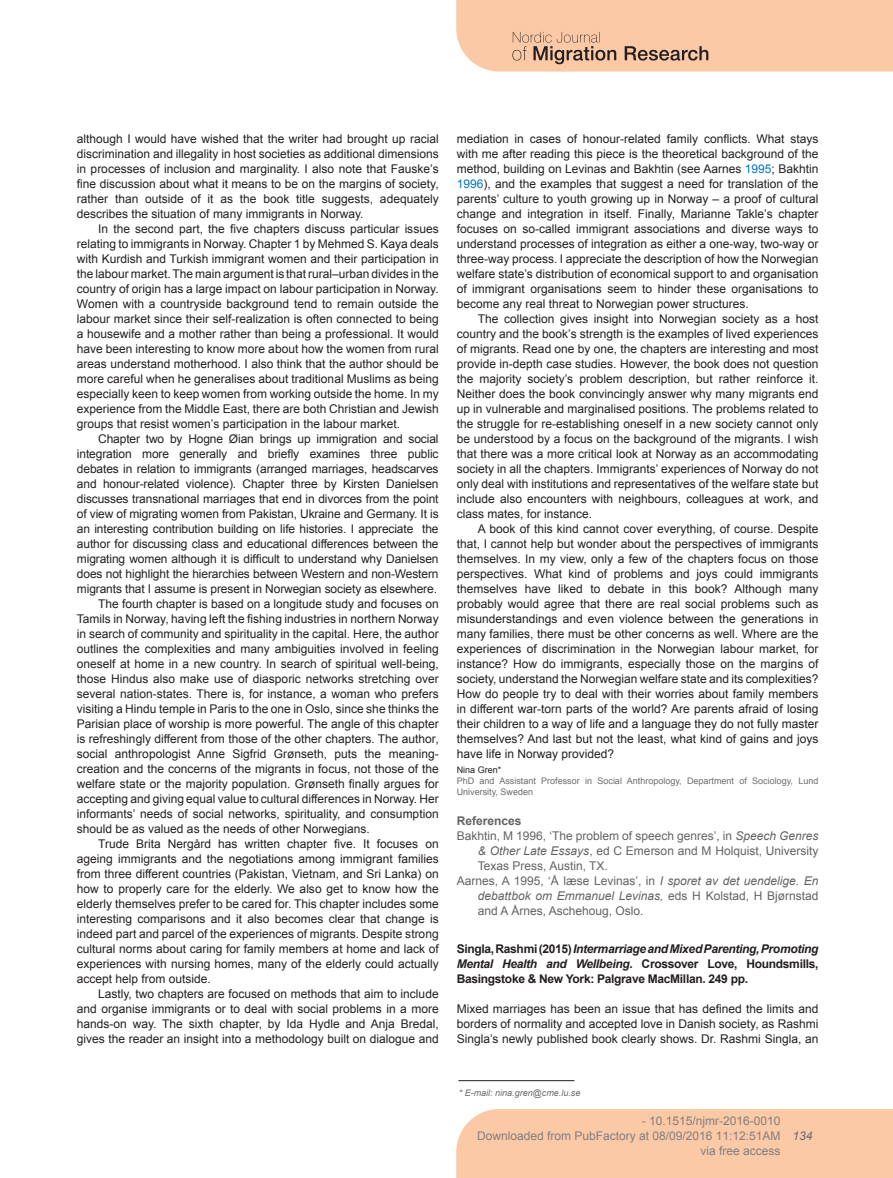
<style>
.page{position:relative;width:893px;height:1178px;background:#fff}
.page>*{position:absolute;margin:0;border:0;box-sizing:border-box;transform-origin:0 0}
.Normaali{font:12px/15px "Arial";color:#231f20;text-align:justify}
.Normaali-2{font:700 12px/15px "Arial";letter-spacing:-.025em;color:#231f20;text-align:justify}
.Normaali-3{font:12px/15px "Arial";color:#636366;text-align:justify}
.Vain_tekstinä{font:12px/15px "Arial";color:#636366;text-align:justify}
.t1{font:12px/15px "Arial";color:#808080;text-align:right}
.Normaali-4{font:700 12px "Arial";color:#636366}
.t2{font:italic 12px "Arial";color:#6c6d70}
.Normaali-5{font:9px/10.8px "Arial";color:#6c6d70}
.t3{font:italic 9px "Arial";color:#6c6d70}
.Normaali-6{font:9px "Arial";color:#231f20}
.s1{color:#0073bd}
.s2{font-style:italic}
</style>
<div class="page">
<div style="left:456px;top:1109px;width:437px;height:69px;background:#fcc9a6"></div>
<svg style="left:456px;top:0;width:437px;height:72px;background:#f4c4a3"></svg>
<hr style="left:458px;top:1080px;width:116px;height:1px;background:#231f20">
<p class="Normaali" style="left:77px;top:131px;width:363px">although I would have wished that the writer had brought up racial discrimination and illegality in host societies as additional dimensions in processes of inclusion and marginality. I also note that Fauske’s fine discussion about what it means to be on the margins of society, rather than outside of it as the book title suggests, adequately describes the situation of many immigrants in Norway.</p>
<p class="Normaali" style="left:77px;top:221px;width:363px;text-indent:21px">In the second part, the five chapters discuss particular issues relating to immigrants in Norway. Chapter 1 by Mehmed S. Kaya deals with Kurdish and Turkish immigrant women and their participation in the labour market. The main argument is that rural–urban divides in the country of origin has a large impact on labour participation in Norway.<br>Women with a countryside background tend to remain outside the labour market since their self-realization is often connected to being a housewife and a mother rather than being a professional. It would have been interesting to know more about how the women from rural areas understand motherhood. I also think that the author should be more careful when he generalises about traditional Muslims as being especially keen to keep women from working outside the home. In my experience from the Middle East, there are both Christian and Jewish groups that resist women’s participation in the labour market.</p>
<p class="Normaali" style="left:77px;top:431px;width:363px;text-indent:21px">Chapter two by Hogne Øian brings up immigration and social integration more generally and briefly examines three public debates in relation to immigrants (arranged marriages, headscarves and honour-related violence). Chapter three by Kirsten Danielsen discusses transnational marriages that end in divorces from the point of view of migrating women from Pakistan, Ukraine and Germany. It is an interesting contribution building on life histories. I appreciate the author for discussing class and educational differences between the migrating women although it is difficult to understand why Danielsen does not highlight the hierarchies between Western and non-Western migrants that I assume is present in Norwegian society as elsewhere.</p>
<p class="Normaali" style="left:77px;top:596px;width:363px;text-indent:21px">The fourth chapter is based on a longitude study and focuses on Tamils in Norway, having left the fishing industries in northern Norway in search of community and spirituality in the capital. Here, the author outlines the complexities and many ambiguities involved in feeling oneself at home in a new country. In search of spiritual well-being, those Hindus also make use of diasporic networks stretching over several nation-states. There is, for instance, a woman who prefers visiting a Hindu temple in Paris to the one in Oslo, since she thinks the Parisian place of worship is more powerful. The angle of this chapter is refreshingly different from those of the other chapters. The author, social anthropologist Anne Sigfrid Grønseth, puts the meaning&shy;creation and the concerns of the migrants in focus, not those of the welfare state or the majority population. Grønseth finally argues for accepting and giving equal value to cultural differences in Norway. Her informants’ needs of social networks, spirituality, and consumption should be as valued as the needs of other Norwegians.</p>
<p class="Normaali" style="left:77px;top:836px;width:363px;text-indent:21px">Trude Brita Nergård has written chapter five. It focuses on ageing immigrants and the negotiations among immigrant families from three different countries (Pakistan, Vietnam, and Sri Lanka) on how to properly care for the elderly. We also get to know how the elderly themselves prefer to be cared for. This chapter includes some interesting comparisons and it also becomes clear that change is indeed part and parcel of the experiences of migrants. Despite strong cultural norms about caring for family members at home and lack of experiences with nursing homes, many of the elderly could actually accept help from outside.</p>
<p class="Normaali" style="left:77px;top:986px;width:363px;text-indent:21px">Lastly, two chapters are focused on methods that aim to include and organise immigrants or to deal with social problems in a more hands-on way. The sixth chapter, by Ida Hydle and Anja Bredal, gives the reader an insight into a methodology built on dialogue and</p>
<p class="Normaali" style="left:457px;top:131px;width:363px">mediation in cases of honour-related family conflicts. What stays with me after reading this piece is the theoretical background of the method, building on Levinas and Bakhtin (see Aarnes <span class="s1">1995</span>; Bakhtin <span class="s1">1996</span>), and the examples that suggest a need for translation of the parents’ culture to youth growing up in Norway – a proof of cultural change and integration in itself. Finally, Marianne Takle’s chapter focuses on so-called immigrant associations and diverse ways to understand processes of integration as either a one-way, two-way or three-way process. I appreciate the description of how the Norwegian welfare state’s distribution of economical support to and organisation of immigrant organisations seem to hinder these organisations to become any real threat to Norwegian power structures.</p>
<p class="Normaali" style="left:457px;top:311px;width:363px;text-indent:21px">The collection gives insight into Norwegian society as a host country and the book’s strength is the examples of lived experiences of migrants. Read one by one, the chapters are interesting and most provide in-depth case studies. However, the book does not question the majority society’s problem description, but rather reinforce it.<br>Neither does the book convincingly answer why many migrants end up in vulnerable and marginalised positions. The problems related to the struggle for re-establishing oneself in a new society cannot only be understood by a focus on the background of the migrants. I wish that there was a more critical look at Norway as an accommodating society in all the chapters. Immigrants’ experiences of Norway do not only deal with institutions and representatives of the welfare state but include also encounters with neighbours, colleagues at work, and class mates, for instance.</p>
<p class="Normaali" style="left:457px;top:521px;width:363px;text-indent:21px">A book of this kind cannot cover everything, of course. Despite that, I cannot help but wonder about the perspectives of immigrants themselves. In my view, only a few of the chapters focus on those perspectives. What kind of problems and joys could immigrants themselves have liked to debate in this book? Although many probably would agree that there are real social problems such as misunderstandings and even violence between the generations in many families, there must be other concerns as well. Where are the experiences of discrimination in the Norwegian labour market, for instance? How do immigrants, especially those on the margins of society, understand the Norwegian welfare state and its complexities?<br>How do people try to deal with their worries about family members in different war-torn parts of the world? Are parents afraid of losing their children to a way of life and a language they do not fully master themselves? And last but not the least, what kind of gains and joys have life in Norway provided?</p>
<p class="Normaali-6" style="left:457px;top:764px;width:46px">Nina Gren*</p>
<p class="Normaali-5" style="left:457px;top:775px;width:363px">PhD and Assistant Professor in Social Anthropology, Department of Sociology, Lund<br>University, Sweden</p>
<p class="Normaali-4" style="left:457px;top:812px;width:66px">References</p>
<p class="Vain_tekstinä" style="left:478px;top:828px;width:342px;text-indent:-21px">Bakhtin, M 1996, ‘The problem of speech genres’, in <span class="s2">Speech Genres &amp; Other Late Essays</span>, ed C Emerson and M Holquist, University Texas Press, Austin, TX.</p>
<p class="Normaali-3" style="left:478px;top:873px;width:342px;text-indent:-21px">Aarnes, A 1995, ‘Å læse Levinas’, in <span class="s2">I sporet av det uendelige. En debattbok om Emmanuel Levinas,</span> eds H Kolstad, H Bjørnstad and A Årnes, Aschehoug, Oslo.</p>
<p class="Normaali-2" style="left:457px;top:942px;width:363px">Singla, Rashmi (2015) <span class="s2">Intermarriage and Mixed Parenting, Promoting Mental Health and Wellbeing</span>. Crossover Love, Houndsmills, Basingstoke &amp; New York: Palgrave MacMillan. 249 pp.</p>
<p class="Normaali" style="left:457px;top:1001px;width:363px">Mixed marriages has been an issue that has defined the limits and borders of normality and accepted love in Danish society, as Rashmi Singla’s newly published book clearly shows. Dr. Rashmi Singla, an</p>
<p class="t3" style="left:459px;top:1087px;width:123px">* E-mail: nina.gren@cme.lu.se</p>
<p class="t1" style="left:477px;top:1115px;width:305px">- 10.1515/njmr-2016-0010<br>Downloaded from PubFactory at 08/09/2016 11:12:51AM via free access</p>
<p class="t2" style="left:793px;top:1128px;width:22px">134</p>
</div>
